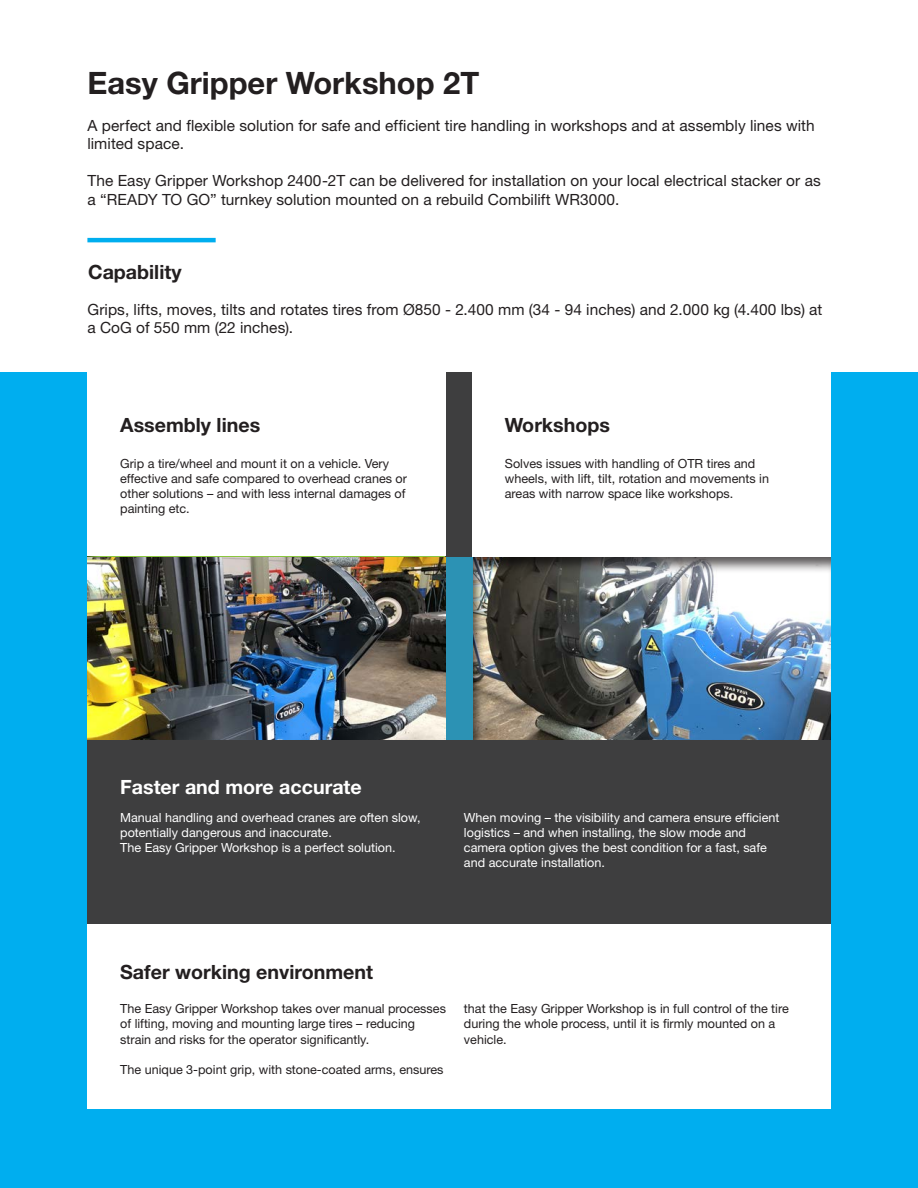
<style>
.page{position:relative;width:918px;height:1188px;background:#fff}
.page>*{position:absolute;margin:0;border:0;box-sizing:border-box;transform-origin:0 0}
.Heading_1{font:700 30.9px "Helvetica Neue";color:#231f20}
.Subtitle{font:700 19.65px "Helvetica Neue";color:#231f20}
.Subtitle-2{font:700 19.65px "Helvetica Neue";color:#fff}
.Highlight_Text{font:700 19.65px "Helvetica Neue";color:#231f20}
.Highlight_Text-2{font:15.45px/18.6px "Helvetica Neue";letter-spacing:.005em;color:#231f20}
.Caption___Footer{font:12.6px/15.1px "Helvetica Neue";color:#231f20}
.Caption___Footer-2{font:12.6px/15.1px "Helvetica Neue";color:#fff}
</style>
<div class="page">
<div style="left:0;top:372px;width:918px;height:816px;background:#00aeef"></div>
<img style="left:87px;top:558px;width:359px;height:182px">
<div style="left:87px;top:924px;width:744px;height:184px;background:#fff"></div>
<hr style="left:87px;top:238px;width:129px;height:4px;background:#00aeef">
<div style="left:472px;top:553px;width:361px;height:188px;background:#231f20;opacity:.75"></div>
<div style="left:446px;top:556px;width:26px;height:184px;background:#2c92b4"></div>
<div style="left:87px;top:370px;width:366px;height:188px;background:#231f20;opacity:.75"></div>
<div style="left:446px;top:372px;width:26px;height:184px;background:#3e3e3f"></div>
<div style="left:472px;top:372px;width:359px;height:184px;background:#fff"></div>
<hr style="left:917px;top:944px;width:1px;height:244px;background:#fff">
<div style="left:87px;top:740px;width:744px;height:184px;background:#3e3e3f"></div>
<div style="left:87px;top:372px;width:359px;height:184px;background:#fff"></div>
<p class="Heading_1" style="left:87px;top:59px;width:393px">Easy Gripper Workshop 2T</p>
<p class="Highlight_Text-2" style="left:87px;top:117px;width:729px">A perfect and flexible solution for safe and efficient tire handling in workshops and at assembly lines with limited space.</p>
<p class="Highlight_Text-2" style="left:87px;top:172px;width:735px">The Easy Gripper Workshop 2400-2T can be delivered for installation on your local electrical stacker or as a “READY TO GO” turnkey solution mounted on a rebuild Combilift WR3000.</p>
<p class="Highlight_Text" style="left:88px;top:257px;width:95px">Capability</p>
<p class="Highlight_Text-2" style="left:87px;top:301px;width:737px">Grips, lifts, moves, tilts and rotates tires from Ø850 - 2.400 mm (34 - 94 inches) and 2.000 kg (4.400 lbs) at a CoG of 550 mm (22 inches).</p>
<p class="Subtitle" style="left:120px;top:409px;width:142px">Assembly lines</p>
<p class="Caption___Footer" style="left:120px;top:457px;width:288px">Grip a tire/wheel and mount it on a vehicle. Very effective and safe compared to overhead cranes or other solutions – and with less internal damages of painting etc.</p>
<p class="Subtitle" style="left:505px;top:409px;width:107px">Workshops</p>
<p class="Caption___Footer" style="left:505px;top:456px;width:266px">Solves issues with handling of OTR tires and wheels, with lift, tilt, rotation and movements in areas with narrow space like workshops.</p>
<p class="Subtitle-2" style="left:120px;top:771px;width:243px">Faster and more accurate</p>
<p class="Caption___Footer-2" style="left:120px;top:810px;width:302px">Manual handling and overhead cranes are often slow, potentially dangerous and inaccurate.</p>
<p class="Caption___Footer-2" style="left:120px;top:841px;width:277px">The Easy Gripper Workshop is a perfect solution.</p>
<p class="Caption___Footer-2" style="left:464px;top:810px;width:317px">When moving – the visibility and camera ensure efficient logistics – and when installing, the slow mode and camera option gives the best condition for a fast, safe and accurate installation.</p>
<p class="Subtitle" style="left:120px;top:957px;width:254px">Safer working environment</p>
<p class="Caption___Footer" style="left:120px;top:1002px;width:327px">The Easy Gripper Workshop takes over manual processes of lifting, moving and mounting large tires – reducing strain and risks for the operator significantly.</p>
<p class="Caption___Footer" style="left:120px;top:1062px;width:325px">The unique 3-point grip, with stone-coated arms, ensures</p>
<p class="Caption___Footer" style="left:464px;top:1002px;width:326px">that the Easy Gripper Workshop is in full control of the tire during the whole process, until it is firmly mounted on a vehicle.</p>
</div>
